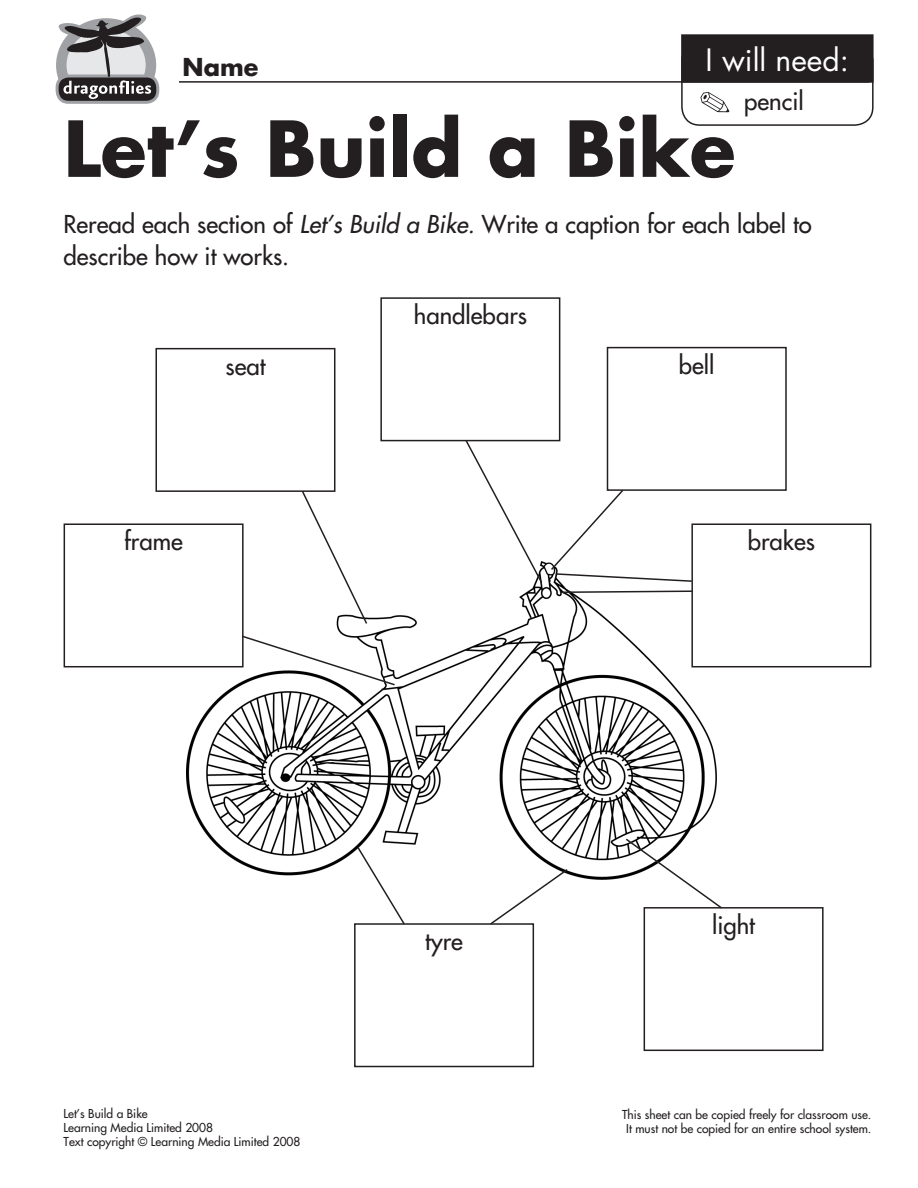
<style>
.page{position:relative;width:918px;height:1188px;background:#fff}
.page>*{position:absolute;margin:0;border:0;box-sizing:border-box;transform-origin:0 0}
.Title_SassoonSans{font:700 75px "Futura NZ";color:#231f20}
.I_will_need__Sassoon{font:30px "Futura NZ";color:#fff}
.Instruction{font:24px/32.4px "Futura NZ";color:#231f20}
.Body_text{font:24px "Futura NZ";color:#231f20}
.accessories_Sassoon{font:24px "Futura NZ";color:#231f20}
.Name_Sassoon_Sans{font:700 24px "Futura NZ";color:#231f20}
.Copy_info_Palantino{font:12px "Futura NZ";color:#231f20}
.Copyright_Palantino{font:12px "Futura NZ";color:#231f20}
.s1{font-style:italic}
</style>
<div class="page">
<div style="left:57px;top:76px;width:101px;height:26px;background:#231f20;border-radius:11px"></div>
<div style="left:56px;top:75px;width:103px;height:29px;border:3px solid #a0a1a5;border-radius:11px"></div>
<svg style="left:55px;top:14px;width:104px;height:85px"></svg>
<div style="left:682px;top:35px;width:191px;height:47px;background:#231f20"></div>
<div style="left:681px;top:34px;width:193px;height:49px;border:2px solid #231f20"></div>
<div style="left:681px;top:42px;width:193px;height:84px;border:2px solid #231f20;border-radius:18px"></div>
<svg style="left:700px;top:92px;width:29px;height:20px"></svg>
<hr style="left:179px;top:81px;width:690px;height:2px;background:#231f20">
<img style="left:187px;top:584px;width:529px;height:296px">
<svg style="left:559px;top:590px;width:132px;height:4px"></svg>
<svg style="left:488px;top:868px;width:81px;height:58px"></svg>
<svg style="left:356px;top:845px;width:50px;height:78px"></svg>
<svg style="left:624px;top:837px;width:98px;height:73px"></svg>
<svg style="left:300px;top:489px;width:69px;height:136px"></svg>
<svg style="left:464px;top:438px;width:227px;height:146px"></svg>
<div style="left:354px;top:923px;width:180px;height:144px;border:2px solid #231f20"></div>
<div style="left:644px;top:907px;width:180px;height:144px;border:2px solid #231f20"></div>
<svg style="left:240px;top:634px;width:156px;height:53px"></svg>
<div style="left:380px;top:297px;width:180px;height:144px;border:2px solid #231f20"></div>
<div style="left:64px;top:523px;width:180px;height:144px;border:2px solid #231f20"></div>
<div style="left:155px;top:348px;width:180px;height:144px;border:2px solid #231f20"></div>
<div style="left:607px;top:347px;width:180px;height:144px;border:2px solid #231f20"></div>
<div style="left:691px;top:523px;width:180px;height:144px;border:2px solid #231f20"></div>
<p class="I_will_need__Sassoon" style="left:706px;top:39px;width:145px">I will need:</p>
<p class="accessories_Sassoon" style="left:744px;top:85px;width:61px">pencil</p>
<p class="Name_Sassoon_Sans" style="left:183px;top:51px;width:77px">Name</p>
<p class="Title_SassoonSans" style="left:64px;top:97px;width:673px">Let’s Build a Bike</p>
<p class="Instruction" style="left:64px;top:207px;width:750px">Reread each section of <span class="s1">Let’s Build a Bike.</span> Write a caption for each label to describe how it works.</p>
<p class="Body_text" style="left:414px;top:300px;width:115px">handlebars</p>
<p class="Body_text" style="left:225px;top:350px;width:42px">seat</p>
<p class="Body_text" style="left:679px;top:349px;width:37px">bell</p>
<p class="Body_text" style="left:124px;top:526px;width:60px">frame</p>
<p class="Body_text" style="left:748px;top:526px;width:69px">brakes</p>
<p class="Body_text" style="left:425px;top:926px;width:39px">tyre</p>
<p class="Body_text" style="left:712px;top:910px;width:45px">light</p>
<p class="Copyright_Palantino" style="left:64px;top:1106px;width:86px">Let’s Build a Bike</p>
<p class="Copyright_Palantino" style="left:64px;top:1120px;width:151px">Learning Media Limited 2008</p>
<p class="Copyright_Palantino" style="left:64px;top:1134px;width:238px">Text copyright © Learning Media Limited 2008</p>
<p class="Copy_info_Palantino" style="left:622px;top:1107px;width:251px">This sheet can be copied freely for classroom use.</p>
<p class="Copy_info_Palantino" style="left:626px;top:1121px;width:247px">It must not be copied for an entire school system.</p>
</div>
